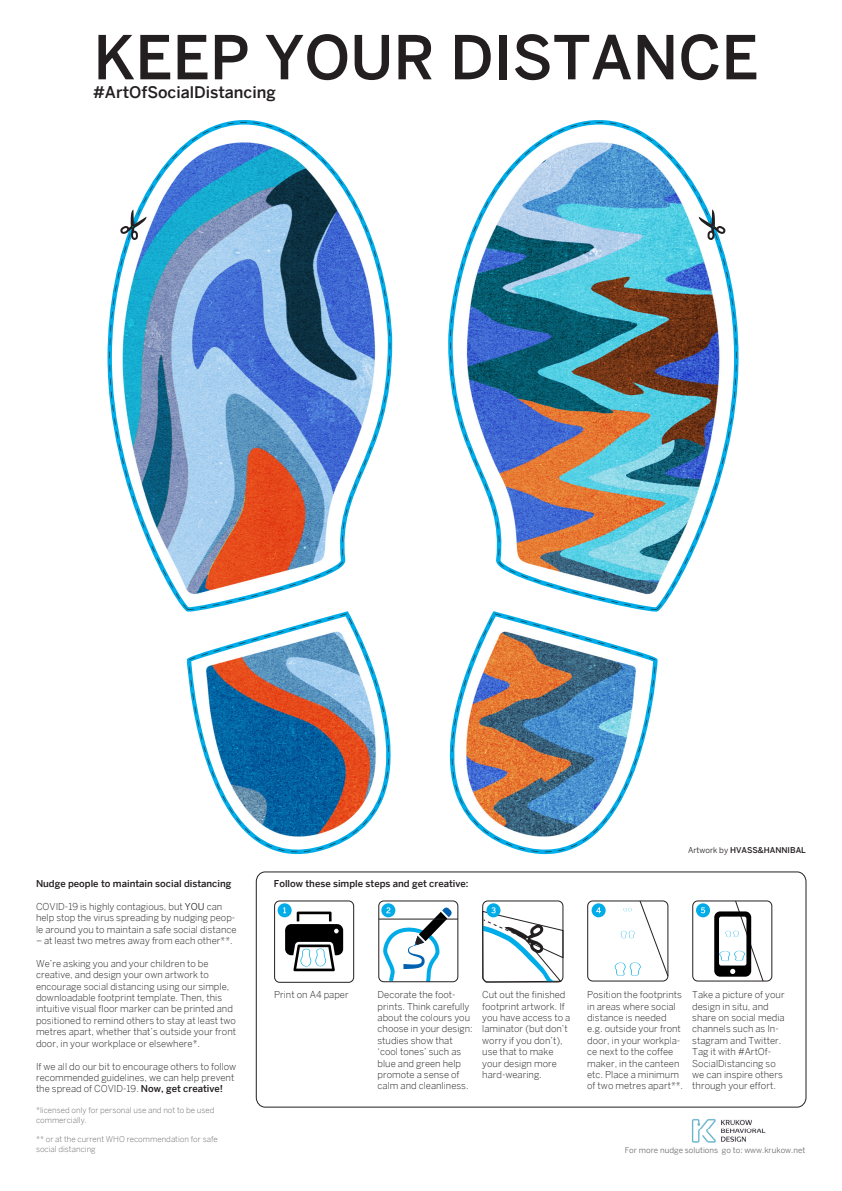
<style>
.page{position:relative;width:842px;height:1191px;background:#fff}
.page>*{position:absolute;margin:0;border:0;box-sizing:border-box;transform-origin:0 0}
.t1{font:500 60px "Benton Sans";color:#231f20}
.t2{font:500 16px "Benton Sans";color:#231f20}
.t3{font:300 9.5px/11.4px "Benton Sans";color:#231f20}
.t4{font:500 9.5px "Benton Sans";color:#231f20}
.t5{font:300 8px/9.6px "Benton Sans";color:#6c6d70}
.t6{font:8px "Benton Sans";color:#6c6d70}
.t7{font:500 8px "Benton Sans";color:#231f20}
.s1{font-weight:400}
.s2{font-weight:500}
</style>
<div class="page">
<img style="left:683px;top:1107px;width:91px;height:36px">
<div style="left:274px;top:900px;width:80px;height:82px;border:1px solid #231f20;border-radius:5px"></div>
<div style="left:378px;top:900px;width:80px;height:82px;border:1px solid #231f20;border-radius:5px"></div>
<hr style="left:379px;top:918px;width:79px;height:1px;background:#231f20">
<div style="left:587px;top:900px;width:81px;height:81px;border:1px solid #231f20;border-radius:5px"></div>
<svg style="left:614px;top:900px;width:55px;height:77px"></svg>
<div style="left:692px;top:900px;width:80px;height:81px;border:1px solid #231f20;border-radius:5px"></div>
<svg style="left:714px;top:900px;width:50px;height:82px"></svg>
<div style="left:482px;top:900px;width:81px;height:82px;border:1px solid #231f20;border-radius:5px"></div>
<div style="left:278px;top:903px;width:14px;height:14px;background:#00ace8;border-radius:50%"></div>
<svg style="left:283px;top:907px;width:60px;height:64px"></svg>
<svg style="left:381px;top:903px;width:14px;height:14px"></svg>
<svg style="left:380px;top:907px;width:72px;height:76px"></svg>
<svg style="left:486px;top:903px;width:14px;height:14px"></svg>
<svg style="left:482px;top:907px;width:81px;height:75px"></svg>
<div style="left:592px;top:903px;width:14px;height:14px;background:#00ace8;border-radius:50%"></div>
<svg style="left:596px;top:907px;width:5px;height:6px"></svg>
<div style="left:696px;top:903px;width:14px;height:14px;background:#00ace8;border-radius:50%"></div>
<svg style="left:701px;top:907px;width:4px;height:6px"></svg>
<div style="left:256px;top:871px;width:550px;height:236px;border:1px solid #231f20;border-radius:9px"></div>
<svg style="left:450px;top:122px;width:286px;height:487px"></svg>
<svg style="left:452px;top:613px;width:204px;height:239px"></svg>
<svg style="left:699px;top:209px;width:27px;height:31px"></svg>
<svg style="left:109px;top:122px;width:281px;height:487px"></svg>
<svg style="left:189px;top:613px;width:200px;height:239px"></svg>
<svg style="left:120px;top:209px;width:26px;height:31px"></svg>
<p class="t1" style="left:93px;top:22px;width:667px">KEEP YOUR DISTANCE</p>
<p class="t2" style="left:93px;top:83px;width:184px">#ArtOfSocialDistancing</p>
<p class="t7" style="left:688px;top:845px;width:119px"><span class="s1">Artwork by</span> HVASS&amp;HANNIBAL</p>
<p class="t4" style="left:36px;top:878px;width:197px">Nudge people to maintain social distancing</p>
<p class="t3" style="left:36px;top:900px;width:202px">COVID-19 is highly contagious, but <span class="s1">YOU</span> can help stop the virus spreading by nudging peop&shy;le around you to maintain a safe social distance</p>
<p class="t3" style="left:36px;top:934px;width:198px">– at least two metres away from each other**.</p>
<p class="t3" style="left:36px;top:957px;width:202px">We’re asking you and your children to be creative, and design your own artwork to encourage social distancing using our simple, downloadable footprint template. Then, this intuitive visual floor marker can be printed and positioned to remind others to stay at least two metres apart, whether that’s outside your front door, in your workplace or elsewhere*.</p>
<p class="t3" style="left:36px;top:1060px;width:202px">If we all do our bit to encourage others to follow recommended guidelines, we can help prevent the spread of COVID-19. <span class="s2">Now, get creative!</span></p>
<p class="t5" style="left:36px;top:1105px;width:180px">*licensed only for personal use and not to be used commercially.</p>
<p class="t5" style="left:36px;top:1134px;width:183px">** or at the current WHO recommendation for safe social distancing</p>
<p class="t6" style="left:625px;top:1144px;width:182px">For more nudge solutions go to: www.krukow.net</p>
<p class="t4" style="left:274px;top:878px;width:196px">Follow these simple steps and get creative:</p>
<p class="t3" style="left:274px;top:989px;width:76px">Print on A4 paper</p>
<p class="t3" style="left:378px;top:989px;width:97px">Decorate the foot&shy;prints. Think carefully about the colours you choose in your design: studies show that ‘cool tones’ such as blue and green help promote a sense of calm and cleanliness.</p>
<p class="t3" style="left:482px;top:989px;width:90px">Cut out the finished footprint artwork. If you have access to a laminator (but don’t worry if you don’t), use that to make your design more hard-wearing.</p>
<p class="t3" style="left:587px;top:989px;width:97px">Position the footprints in areas where social distance is needed e.g. outside your front door, in your workpla&shy;ce next to the coffee maker, in the canteen etc. Place a minimum of two metres apart**.</p>
<p class="t3" style="left:692px;top:989px;width:94px">Take a picture of your design in situ, and share on social media channels such as In&shy;stagram and Twitter.<br>Tag it with #ArtOf-<br>SocialDistancing so we can inspire others through your effort.</p>
</div>
